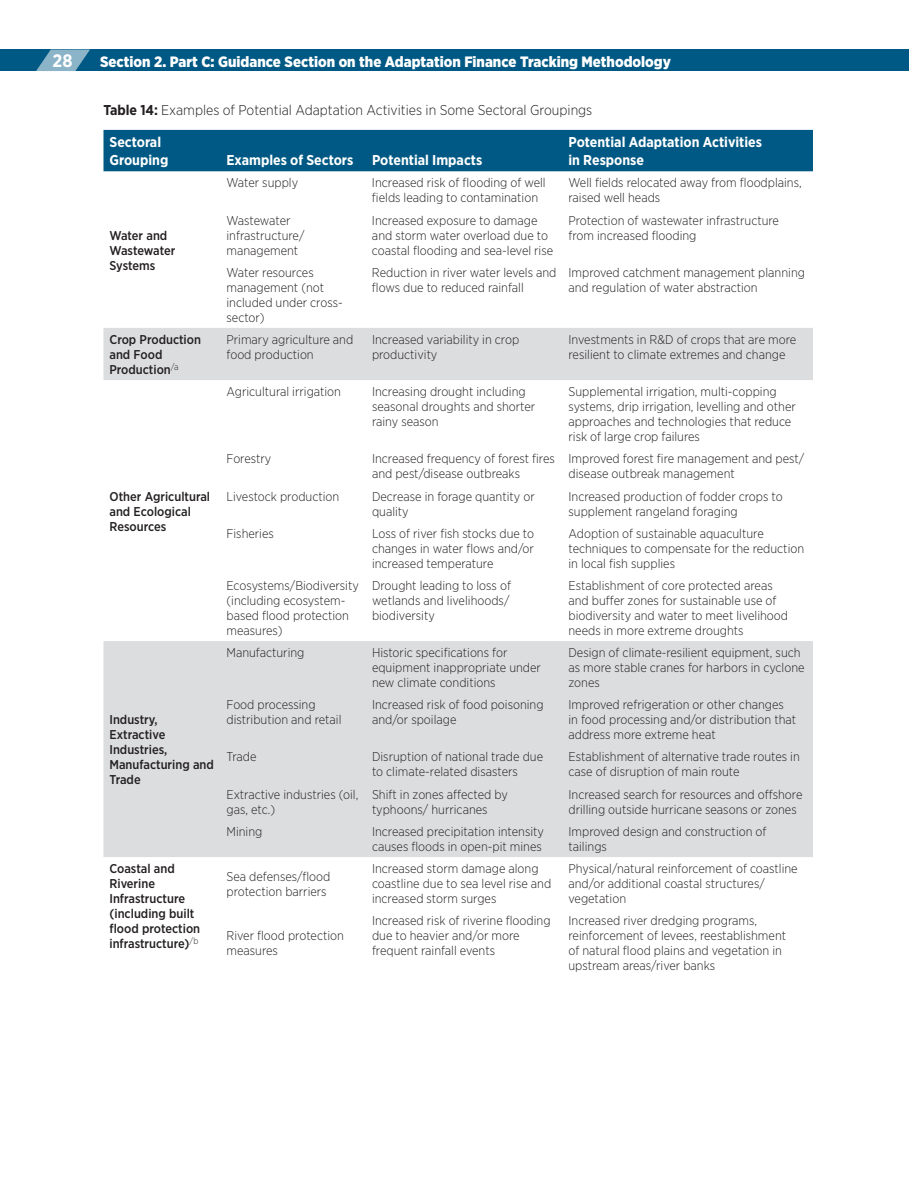
<style>
.page{position:relative;width:909px;height:1179px;background:#fff}
.page>*{position:absolute;margin:0;border:0;box-sizing:border-box;transform-origin:0 0}
.t1{font:700 18px "Gotham Narrow";color:#fff}
.t2{font:900 15px "Gotham Narrow";color:#fff}
.t3{font:700 14.25px/18px "Gotham Narrow";color:#fff}
.t4{font:300 14.25px "Gotham Narrow";color:#231f20}
.t5{font:300 12.75px/15px "Gotham Narrow";color:#231f20}
.t6{font:500 12.75px/15px "Gotham Narrow";color:#231f20}
.s1{font-weight:700}
</style>
<div class="page">
<div style="left:0;top:50px;width:909px;height:21px;background:#005984"></div>
<svg style="left:36px;top:50px;width:54px;height:21px"></svg>
<div style="left:104px;top:130px;width:709px;height:41px;background:#005984"></div>
<svg style="left:104px;top:328px;width:709px;height:529px;fill:#dcdddf"></svg>
<h1 class="t1" style="left:53px;top:49px;width:21px">28</h1>
<p class="t2" style="left:100px;top:51px;width:572px">Section 2. Part C: Guidance Section on the Adaptation Finance Tracking Methodology</p>
<p class="t4" style="left:104px;top:101px;width:490px"><span class="s1">Table 14:</span> Examples of Potential Adaptation Activities in Some Sectoral Groupings</p>
<p class="t3" style="left:110px;top:133px;width:60px">Sectoral<br>Grouping</p>
<p class="t3" style="left:569px;top:133px;width:195px">Potential Adaptation Activities in Response</p>
<p class="t3" style="left:227px;top:151px;width:128px">Examples of Sectors</p>
<p class="t3" style="left:372px;top:151px;width:112px">Potential Impacts</p>
<p class="t6" style="left:110px;top:228px;width:67px">Water and<br>Wastewater<br>Systems</p>
<p class="t5" style="left:226px;top:175px;width:73px">Water supply</p>
<p class="t5" style="left:372px;top:175px;width:175px">Increased risk of flooding of well fields leading to contamination</p>
<p class="t5" style="left:568px;top:175px;width:235px">Well fields relocated away from floodplains, raised well heads</p>
<p class="t5" style="left:226px;top:212px;width:80px">Wastewater infrastructure/ management</p>
<p class="t5" style="left:372px;top:212px;width:183px">Increased exposure to damage and storm water overload due to coastal flooding and sea-level rise</p>
<p class="t5" style="left:568px;top:212px;width:212px">Protection of wastewater infrastructure from increased flooding</p>
<p class="t5" style="left:226px;top:265px;width:118px">Water resources management (not included under cross&shy;sector)</p>
<p class="t5" style="left:372px;top:265px;width:186px">Reduction in river water levels and flows due to reduced rainfall</p>
<p class="t5" style="left:568px;top:265px;width:238px">Improved catchment management planning and regulation of water abstraction</p>
<p class="t6" style="left:110px;top:332px;width:93px">Crop Production and Food<br>Production<sup>/a</sup></p>
<p class="t5" style="left:226px;top:332px;width:128px">Primary agriculture and food production</p>
<p class="t5" style="left:372px;top:332px;width:149px">Increased variability in crop productivity</p>
<p class="t5" style="left:569px;top:332px;width:229px">Investments in R&amp;D of crops that are more resilient to climate extremes and change</p>
<p class="t6" style="left:110px;top:489px;width:102px">Other Agricultural and Ecological<br>Resources</p>
<p class="t6" style="left:110px;top:712px;width:106px">Industry,<br>Extractive<br>Industries,<br>Manufacturing and<br>Trade</p>
<p class="t5" style="left:226px;top:384px;width:116px">Agricultural irrigation</p>
<p class="t5" style="left:372px;top:384px;width:165px">Increasing drought including seasonal droughts and shorter rainy season</p>
<p class="t5" style="left:569px;top:384px;width:229px">Supplemental irrigation, multi-copping systems, drip irrigation, levelling and other approaches and technologies that reduce risk of large crop failures</p>
<p class="t5" style="left:226px;top:451px;width:46px">Forestry</p>
<p class="t5" style="left:372px;top:451px;width:184px">Increased frequency of forest fires and pest/disease outbreaks</p>
<p class="t5" style="left:569px;top:451px;width:237px">Improved forest fire management and pest/ disease outbreak management</p>
<p class="t5" style="left:226px;top:488px;width:114px">Livestock production</p>
<p class="t5" style="left:372px;top:488px;width:164px">Decrease in forage quantity or quality</p>
<p class="t5" style="left:569px;top:488px;width:216px">Increased production of fodder crops to supplement rangeland foraging</p>
<p class="t5" style="left:226px;top:526px;width:49px">Fisheries</p>
<p class="t5" style="left:372px;top:526px;width:164px;text-align:justify">Loss of river fish stocks due to changes in water flows and/or increased temperature</p>
<p class="t5" style="left:569px;top:526px;width:237px">Adoption of sustainable aquaculture techniques to compensate for the reduction in local fish supplies</p>
<p class="t5" style="left:226px;top:578px;width:134px">Ecosystems/Biodiversity (including ecosystem&shy;based flood protection measures)</p>
<p class="t5" style="left:372px;top:578px;width:141px;text-align:justify">Drought leading to loss of wetlands and livelihoods/ biodiversity</p>
<p class="t5" style="left:569px;top:578px;width:221px">Establishment of core protected areas and buffer zones for sustainable use of biodiversity and water to meet livelihood needs in more extreme droughts</p>
<p class="t5" style="left:226px;top:645px;width:80px">Manufacturing</p>
<p class="t5" style="left:372px;top:645px;width:171px">Historic specifications for equipment inappropriate under new climate conditions</p>
<p class="t5" style="left:569px;top:645px;width:238px">Design of climate-resilient equipment, such as more stable cranes for harbors in cyclone zones</p>
<p class="t5" style="left:226px;top:697px;width:116px">Food processing distribution and retail</p>
<p class="t5" style="left:372px;top:697px;width:173px">Increased risk of food poisoning and/or spoilage</p>
<p class="t5" style="left:569px;top:697px;width:229px">Improved refrigeration or other changes in food processing and/or distribution that address more extreme heat</p>
<p class="t5" style="left:226px;top:749px;width:32px">Trade</p>
<p class="t5" style="left:372px;top:749px;width:173px">Disruption of national trade due to climate-related disasters</p>
<p class="t5" style="left:569px;top:749px;width:233px">Establishment of alternative trade routes in case of disruption of main route</p>
<p class="t5" style="left:226px;top:786px;width:133px">Extractive industries (oil, gas, etc.)</p>
<p class="t5" style="left:372px;top:786px;width:137px">Shift in zones affected by typhoons/ hurricanes</p>
<p class="t5" style="left:569px;top:786px;width:235px">Increased search for resources and offshore drilling outside hurricane seasons or zones</p>
<p class="t5" style="left:226px;top:824px;width:37px">Mining</p>
<p class="t5" style="left:372px;top:824px;width:174px">Increased precipitation intensity causes floods in open-pit mines</p>
<p class="t5" style="left:569px;top:824px;width:200px">Improved design and construction of tailings</p>
<p class="t6" style="left:110px;top:861px;width:92px">Coastal and<br>Riverine<br>Infrastructure (including built flood protection infrastructure)<sup>/b</sup></p>
<p class="t5" style="left:226px;top:869px;width:105px">Sea defenses/flood protection barriers</p>
<p class="t5" style="left:372px;top:861px;width:181px">Increased storm damage along coastline due to sea level rise and increased storm surges</p>
<p class="t5" style="left:569px;top:861px;width:231px">Physical/natural reinforcement of coastline and/or additional coastal structures/ vegetation</p>
<p class="t5" style="left:372px;top:913px;width:180px">Increased risk of riverine flooding due to heavier and/or more frequent rainfall events</p>
<p class="t5" style="left:569px;top:913px;width:219px">Increased river dredging programs, reinforcement of levees, reestablishment of natural flood plains and vegetation in upstream areas/river banks</p>
<p class="t5" style="left:226px;top:928px;width:119px">River flood protection measures</p>
</div>
